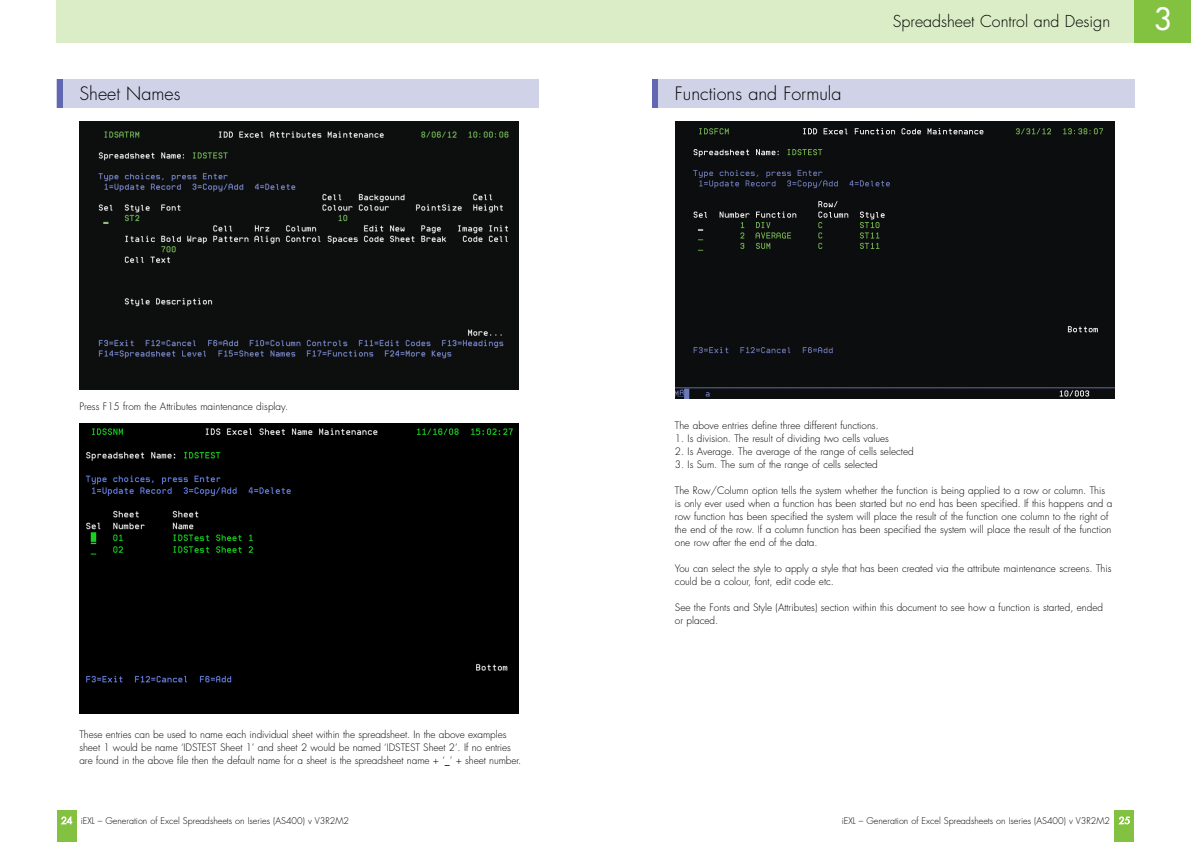
<style>
.page{position:relative;width:1191px;height:842px;background:#fff}
.page>*{position:absolute;margin:0;border:0;box-sizing:border-box;transform-origin:0 0}
.t1{font:30px "Futura";color:#fff}
.t2{font:300 18px "Futura";color:#000}
.t3{font:300 16px "Futura";color:#000}
.t4{font:300 10px/13px "Futura";color:#000}
.t5{font:300 9px "Futura";color:#000}
.s1{color:#fff}
</style>
<div class="page">
<div style="left:57px;top:0;width:1134px;height:43px;background:#daedc6"></div>
<div style="left:1134px;top:0;width:57px;height:43px;background:#82c240"></div>
<div style="left:1114px;top:811px;width:20px;height:31px;background:#82c240"></div>
<div style="left:57px;top:811px;width:20px;height:31px;background:#82c240"></div>
<div style="left:57px;top:79px;width:482px;height:29px;background:#d0d2e8"></div>
<div style="left:57px;top:79px;width:5px;height:29px;background:#6168b1"></div>
<img style="left:80px;top:122px;width:439px;height:268px">
<div style="left:80px;top:423px;width:439px;height:291px;background:#000"></div>
<div style="left:652px;top:79px;width:482px;height:29px;background:#d0d2e8"></div>
<div style="left:652px;top:79px;width:6px;height:29px;background:#6168b1"></div>
<div style="left:675px;top:121px;width:439px;height:278px;background:#0c0d0e"></div>
<h2 class="t2" style="left:79px;top:85px;width:103px">Sheet Names</h2>
<p class="t4" style="left:79px;top:401px;width:210px">Press F15 from the Attributes maintenance display.</p>
<p class="t4" style="left:79px;top:728px;width:443px">These entries can be used to name each individual sheet within the spreadsheet. In the above examples sheet 1 would be name ‘IDSTEST Sheet 1’ and sheet 2 would be named ‘IDSTEST Sheet 2’. If no entries are found in the above file then the default name for a sheet is the spreadsheet name + ‘_’ + sheet number.</p>
<h2 class="t2" style="left:675px;top:85px;width:168px">Functions and Formula</h2>
<h3 class="t3" style="left:893px;top:14px;width:219px">Spreadsheet Control and Design</h3>
<h1 class="t1" style="left:1154px;top:4px;width:19px">3</h1>
<p class="t4" style="left:675px;top:420px;width:205px">The above entries define three different functions.</p>
<p class="t4" style="left:675px;top:433px;width:216px">1. Is division. The result of dividing two cells values</p>
<p class="t4" style="left:675px;top:446px;width:240px">2. Is Average. The average of the range of cells selected</p>
<p class="t4" style="left:675px;top:459px;width:204px">3. Is Sum. The sum of the range of cells selected</p>
<p class="t4" style="left:675px;top:485px;width:439px">The Row/Column option tells the system whether the function is being applied to a row or column. This is only ever used when a function has been started but no end has been specified. If this happens and a row function has been specified the system will place the result of the function one column to the right of the end of the row. If a column function has been specified the system will place the result of the function one row after the end of the data.</p>
<p class="t4" style="left:675px;top:563px;width:438px">You can select the style to apply a style that has been created via the attribute maintenance screens. This could be a colour, font, edit code etc.</p>
<p class="t4" style="left:675px;top:602px;width:430px">See the Fonts and Style (Attributes) section within this document to see how a function is started, ended or placed.</p>
<p class="t5" style="left:61px;top:816px;width:289px"><span class="s1">24</span> iEXL – Generation of Excel Spreadsheets on Iseries (AS400) v V3R2M2</p>
<p class="t5" style="left:842px;top:816px;width:290px">iEXL – Generation of Excel Spreadsheets on Iseries (AS400) v V3R2M2 <span class="s1">25</span></p>
</div>
